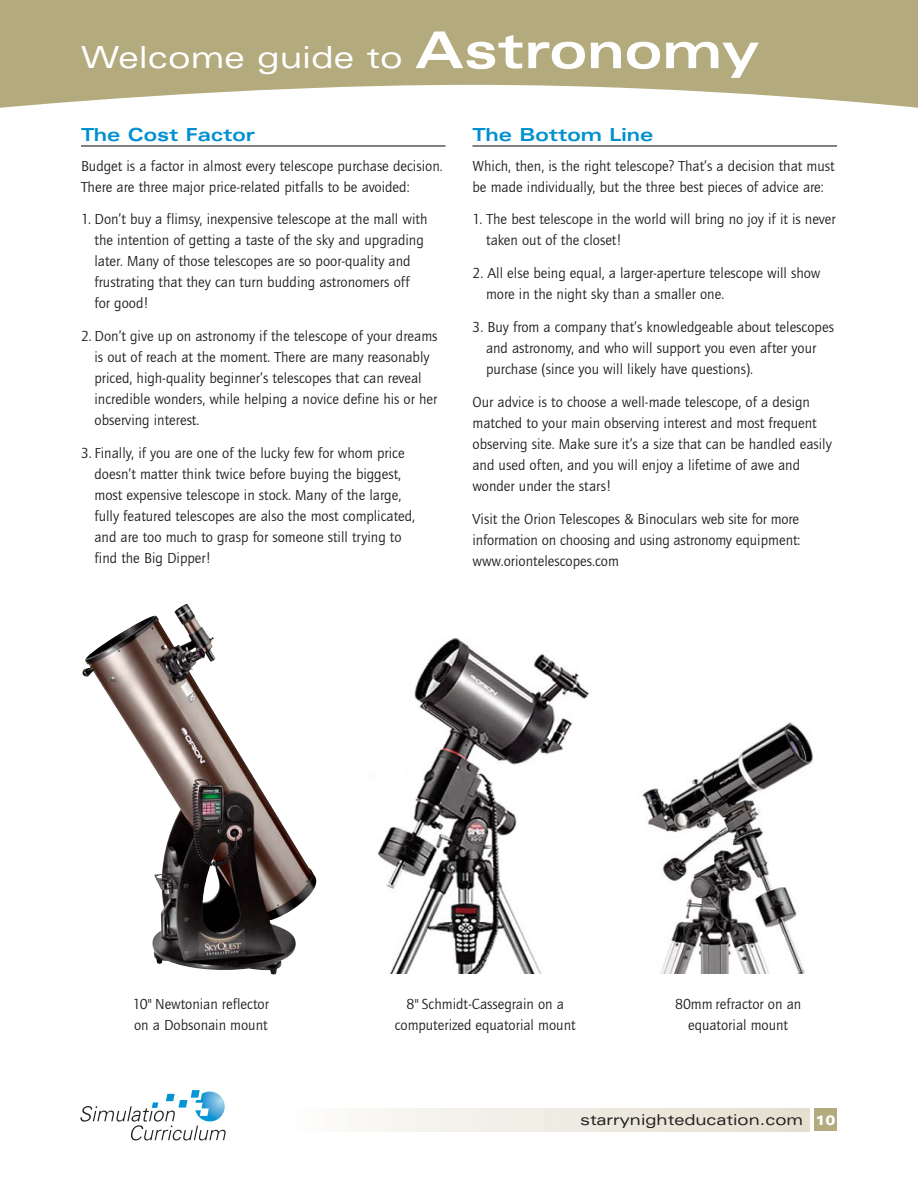
<style>
.page{position:relative;width:918px;height:1188px;background:#fff}
.page>*{position:absolute;margin:0;border:0;box-sizing:border-box;transform-origin:0 0}
.t1{font:expanded 30.45px "Univers";color:#fff}
.t2{font:700 expanded 18px "Univers";color:#0090d0}
.t3{font:15px/21px "Quay Sans";color:#231f20}
.t4{font:expanded 15px "Univers";color:#231f20}
.s1{font-weight:700;font-size:50.85px}
.s2{font-weight:900;font-size:13.5px;color:#fff}
</style>
<div class="page">
<div style="left:815px;top:1109px;width:22px;height:22px;background:#b3aa7e"></div>
<hr style="left:804px;top:1109px;width:3px;height:22px;background:#e4e0d0">
<hr style="left:793px;top:1109px;width:2px;height:22px;background:#e4e0d1">
<hr style="left:781px;top:1109px;width:3px;height:22px;background:#e5e1d2">
<hr style="left:769px;top:1109px;width:3px;height:22px;background:#e5e1d3">
<hr style="left:758px;top:1109px;width:2px;height:22px;background:#e6e1d3">
<hr style="left:746px;top:1109px;width:3px;height:22px;background:#e7e2d5">
<hr style="left:735px;top:1109px;width:2px;height:22px;background:#e7e3d5">
<hr style="left:723px;top:1109px;width:3px;height:22px;background:#e8e4d6">
<hr style="left:711px;top:1109px;width:3px;height:22px;background:#e8e4d7">
<hr style="left:700px;top:1109px;width:2px;height:22px;background:#e9e5d8">
<hr style="left:688px;top:1109px;width:3px;height:22px;background:#e9e5d8">
<hr style="left:676px;top:1109px;width:3px;height:22px;background:#eae6d9">
<hr style="left:665px;top:1109px;width:2px;height:22px;background:#eae6da">
<hr style="left:653px;top:1109px;width:3px;height:22px;background:#ebe7db">
<hr style="left:641px;top:1109px;width:3px;height:22px;background:#ece7dc">
<hr style="left:630px;top:1109px;width:2px;height:22px;background:#ebe8dd">
<hr style="left:618px;top:1109px;width:3px;height:22px;background:#ece9de">
<hr style="left:607px;top:1109px;width:2px;height:22px;background:#ece9df">
<hr style="left:595px;top:1109px;width:3px;height:22px;background:#edeae0">
<hr style="left:583px;top:1109px;width:3px;height:22px;background:#edebe1">
<hr style="left:572px;top:1109px;width:2px;height:22px;background:#eeebe2">
<hr style="left:560px;top:1109px;width:3px;height:22px;background:#efece3">
<hr style="left:548px;top:1109px;width:3px;height:22px;background:#efece4">
<hr style="left:537px;top:1109px;width:2px;height:22px;background:#f0eee5">
<hr style="left:525px;top:1109px;width:3px;height:22px;background:#f0eee6">
<hr style="left:514px;top:1109px;width:2px;height:22px;background:#f1eee6">
<hr style="left:502px;top:1109px;width:3px;height:22px;background:#f1efe7">
<hr style="left:490px;top:1109px;width:3px;height:22px;background:#f2efe8">
<hr style="left:479px;top:1109px;width:2px;height:22px;background:#f2f0e9">
<hr style="left:467px;top:1109px;width:3px;height:22px;background:#f3f1ea">
<hr style="left:455px;top:1109px;width:3px;height:22px;background:#f4f2eb">
<hr style="left:444px;top:1109px;width:2px;height:22px;background:#f4f2ec">
<hr style="left:432px;top:1109px;width:3px;height:22px;background:#f5f3ee">
<hr style="left:420px;top:1109px;width:3px;height:22px;background:#f5f3ee">
<hr style="left:409px;top:1109px;width:2px;height:22px;background:#f6f5f0">
<hr style="left:397px;top:1109px;width:3px;height:22px;background:#f6f5f0">
<hr style="left:386px;top:1109px;width:2px;height:22px;background:#f8f6f2">
<hr style="left:374px;top:1109px;width:3px;height:22px;background:#f9f7f3">
<hr style="left:362px;top:1109px;width:3px;height:22px;background:#f9f8f4">
<hr style="left:351px;top:1109px;width:2px;height:22px;background:#faf8f5">
<hr style="left:339px;top:1109px;width:3px;height:22px;background:#fafaf7">
<hr style="left:327px;top:1109px;width:3px;height:22px;background:#fcfaf8">
<hr style="left:316px;top:1109px;width:2px;height:22px;background:#fcfcfa">
<hr style="left:304px;top:1109px;width:3px;height:22px;background:#fdfdfb">
<svg style="left:80px;top:1090px;width:146px;height:50px"></svg>
<svg style="left:0;top:0;width:918px;height:108px;background:#bdb590"></svg>
<hr style="left:81px;top:145px;width:365px;height:2px;background:#231f20">
<hr style="left:472px;top:145px;width:365px;height:2px;background:#231f20">
<img style="left:82px;top:604px;width:234px;height:371px">
<img style="left:377px;top:638px;width:213px;height:336px">
<img style="left:642px;top:722px;width:171px;height:251px">
<h1 class="t1" style="left:81px;top:46px;width:680px">Welcome guide to <span class="s1">Astronomy</span></h1>
<p class="t2" style="left:81px;top:128px;width:176px">The Cost Factor</p>
<p class="t3" style="left:81px;top:156px;width:363px">Budget is a factor in almost every telescope purchase decision.<br>There are three major price-related pitfalls to be avoided:</p>
<p class="t3" style="left:94px;top:210px;width:334px;text-indent:-14px">1. Don’t buy a flimsy, inexpensive telescope at the mall with the intention of getting a taste of the sky and upgrading later. Many of those telescopes are so poor-quality and frustrating that they can turn budding astronomers off for good!</p>
<p class="t3" style="left:94px;top:327px;width:345px;text-indent:-14px">2. Don’t give up on astronomy if the telescope of your dreams is out of reach at the moment. There are many reasonably priced, high-quality beginner’s telescopes that can reveal incredible wonders, while helping a novice define his or her observing interest.</p>
<p class="t3" style="left:94px;top:444px;width:322px;text-indent:-14px">3. Finally, if you are one of the lucky few for whom price doesn’t matter think twice before buying the biggest, most expensive telescope in stock. Many of the large, fully featured telescopes are also the most complicated, and are too much to grasp for someone still trying to find the Big Dipper!</p>
<p class="t2" style="left:472px;top:128px;width:182px">The Bottom Line</p>
<p class="t3" style="left:472px;top:156px;width:364px">Which, then, is the right telescope? That’s a decision that must be made individually, but the three best pieces of advice are:</p>
<p class="t3" style="left:486px;top:210px;width:351px;text-indent:-14px">1. The best telescope in the world will bring no joy if it is never taken out of the closet!</p>
<p class="t3" style="left:486px;top:264px;width:336px;text-indent:-14px">2. All else being equal, a larger-aperture telescope will show more in the night sky than a smaller one.</p>
<p class="t3" style="left:486px;top:318px;width:350px;text-indent:-14px">3. Buy from a company that’s knowledgeable about telescopes and astronomy, and who will support you even after your purchase (since you will likely have questions).</p>
<p class="t3" style="left:472px;top:393px;width:361px">Our advice is to choose a well-made telescope, of a design matched to your main observing interest and most frequent observing site. Make sure it’s a size that can be handled easily and used often, and you will enjoy a lifetime of awe and wonder under the stars!</p>
<p class="t3" style="left:472px;top:510px;width:330px;text-align:justify">Visit the Orion Telescopes &amp; Binoculars web site for more information on choosing and using astronomy equipment: www.oriontelescopes.com</p>
<p class="t3" style="left:133px;top:995px;width:138px">10" Newtonian reflector on a Dobsonain mount</p>
<p class="t3" style="left:395px;top:995px;width:182px;text-align:center">8" Schmidt-Cassegrain on a computerized equatorial mount</p>
<p class="t3" style="left:675px;top:995px;width:128px;text-align:center">80mm refractor on an equatorial mount</p>
<p class="t4" style="left:580px;top:1114px;width:257px">starrynighteducation.com <span class="s2">10</span></p>
</div>
